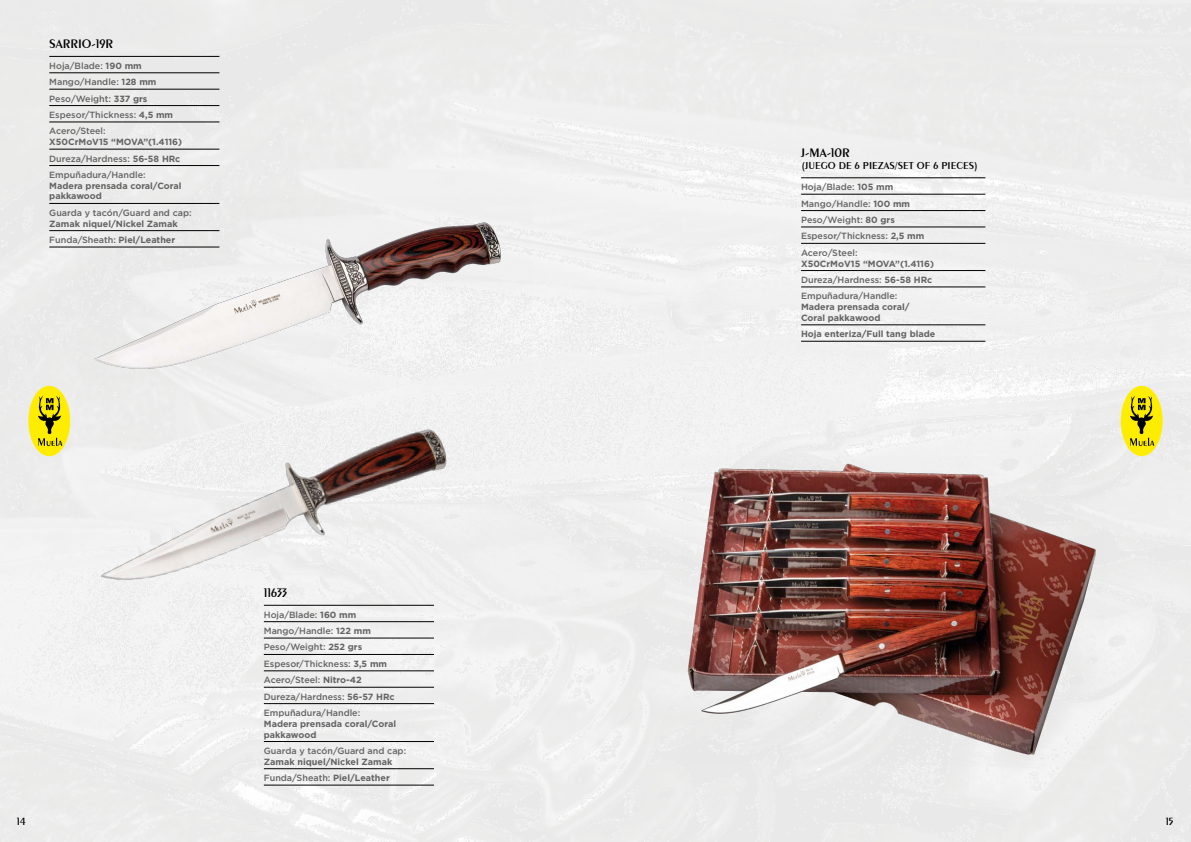
<style>
.page{position:relative;width:1191px;height:842px;background:#ededee}
.page>*{position:absolute;margin:0;border:0;box-sizing:border-box;transform-origin:0 0}
.t1{font:600 13px "Exotic 350 BT";color:#000}
.t2{font:600 11px "Exotic 350 BT";color:#000}
.t3{font:600 10.6px "Exotic 350 BT";color:#000}
.t4{font:500 9px/16.4px "Gotham";color:#646363}
.t5{font:700 9px/10.8px "Gotham";color:#646363}
.s1{font-weight:700}
.s2{font-weight:500}
</style>
<div class="page">
<div style="left:28px;top:386px;width:42px;height:70px;background:#ffed00;border-radius:50%"></div>
<img style="left:35px;top:394px;width:29px;height:54px">
<hr style="left:801px;top:178px;width:184px;height:1px;background:#000">
<hr style="left:801px;top:194px;width:184px;height:1px;background:#000">
<hr style="left:801px;top:210px;width:184px;height:1px;background:#000">
<hr style="left:801px;top:227px;width:184px;height:1px;background:#000">
<hr style="left:801px;top:243px;width:184px;height:1px;background:#000">
<hr style="left:801px;top:270px;width:184px;height:1px;background:#000">
<hr style="left:801px;top:287px;width:184px;height:1px;background:#000">
<hr style="left:801px;top:325px;width:184px;height:1px;background:#000">
<hr style="left:801px;top:341px;width:184px;height:1px;background:#000">
<div style="left:1120px;top:386px;width:42px;height:70px;background:#ffed00;border-radius:50%"></div>
<img style="left:1127px;top:394px;width:29px;height:54px">
<img style="left:682px;top:456px;width:422px;height:309px">
<hr style="left:49px;top:56px;width:170px;height:1px;background:#000">
<hr style="left:49px;top:73px;width:170px;height:1px;background:#000">
<hr style="left:49px;top:89px;width:170px;height:1px;background:#000">
<hr style="left:49px;top:105px;width:170px;height:1px;background:#000">
<hr style="left:49px;top:122px;width:170px;height:1px;background:#000">
<hr style="left:49px;top:149px;width:170px;height:1px;background:#000">
<hr style="left:49px;top:165px;width:170px;height:1px;background:#000">
<hr style="left:49px;top:203px;width:170px;height:1px;background:#000">
<hr style="left:49px;top:230px;width:170px;height:1px;background:#000">
<hr style="left:49px;top:247px;width:170px;height:1px;background:#000">
<img style="left:49px;top:405px;width:439px;height:199px">
<img style="left:79px;top:198px;width:453px;height:188px">
<hr style="left:264px;top:605px;width:170px;height:1px;background:#000">
<hr style="left:264px;top:621px;width:170px;height:1px;background:#000">
<hr style="left:264px;top:638px;width:170px;height:1px;background:#000">
<hr style="left:264px;top:654px;width:170px;height:1px;background:#000">
<hr style="left:264px;top:671px;width:170px;height:1px;background:#000">
<hr style="left:264px;top:687px;width:170px;height:1px;background:#000">
<hr style="left:264px;top:703px;width:170px;height:1px;background:#000">
<hr style="left:264px;top:741px;width:170px;height:1px;background:#000">
<hr style="left:264px;top:768px;width:170px;height:1px;background:#000">
<hr style="left:264px;top:785px;width:170px;height:1px;background:#000">
<h1 class="t1" style="left:49px;top:36px;width:65px">SARRIO-19R</h1>
<p class="t4" style="left:49px;top:57px;width:125px">Hoja/Blade: <span class="s1">190 mm<br></span>Mango/Handle: <span class="s1">128 mm<br></span>Peso/Weight: <span class="s1">337 grs<br></span>Espesor/Thickness: <span class="s1">4,5 mm<br></span>Acero/Steel:</p>
<p class="t4" style="left:49px;top:134px;width:134px"><span class="s1">X50CrMoV15 “MOVA”(1.4116)<br></span>Dureza/Hardness: <span class="s1">56-58 HRc<br></span>Empuñadura/Handle:</p>
<p class="t5" style="left:49px;top:180px;width:134px">Madera prensada coral/Coral pakkawood</p>
<p class="t4" style="left:49px;top:204px;width:144px">Guarda y tacón/Guard and cap:</p>
<p class="t5" style="left:49px;top:215px;width:130px;line-height:16.4px">Zamak niquel/Nickel Zamak<br><span class="s2">Funda/Sheath:</span> Piel/Leather</p>
<h1 class="t1" style="left:264px;top:585px;width:25px">11633</h1>
<p class="t4" style="left:264px;top:606px;width:132px">Hoja/Blade: <span class="s1">160 mm<br></span>Mango/Handle: <span class="s1">122 mm<br></span>Peso/Weight: <span class="s1">252 grs<br></span>Espesor/Thickness: <span class="s1">3,5 mm<br></span>Acero/Steel: <span class="s1">Nitro-42<br></span>Dureza/Hardness: <span class="s1">56-57 HRc<br></span>Empuñadura/Handle:</p>
<p class="t5" style="left:264px;top:718px;width:134px">Madera prensada coral/Coral pakkawood</p>
<p class="t4" style="left:264px;top:742px;width:144px">Guarda y tacón/Guard and cap:</p>
<p class="t5" style="left:264px;top:753px;width:130px;line-height:16.4px">Zamak niquel/Nickel Zamak<br><span class="s2">Funda/Sheath:</span> Piel/Leather</p>
<h1 class="t1" style="left:801px;top:144px;width:50px">J-MA-10R</h1>
<p class="t3" style="left:801px;top:159px;width:179px">(JUEGO DE 6 PIEZAS/SET OF 6 PIECES)</p>
<p class="t4" style="left:801px;top:179px;width:125px">Hoja/Blade: <span class="s1">105 mm<br></span>Mango/Handle: <span class="s1">100 mm<br></span>Peso/Weight: <span class="s1">80 grs<br></span>Espesor/Thickness: <span class="s1">2,5 mm<br></span>Acero/Steel:</p>
<p class="t4" style="left:801px;top:255px;width:134px"><span class="s1">X50CrMoV15 “MOVA”(1.4116)<br></span>Dureza/Hardness: <span class="s1">56-58 HRc<br></span>Empuñadura/Handle:</p>
<p class="t5" style="left:801px;top:301px;width:110px">Madera prensada coral/<br>Coral pakkawood</p>
<p class="t5" style="left:801px;top:328px;width:136px">Hoja enteriza/Full tang blade</p>
<p class="t2" style="left:17px;top:815px;width:11px">14</p>
<p class="t2" style="left:1165px;top:815px;width:9px">15</p>
</div>
